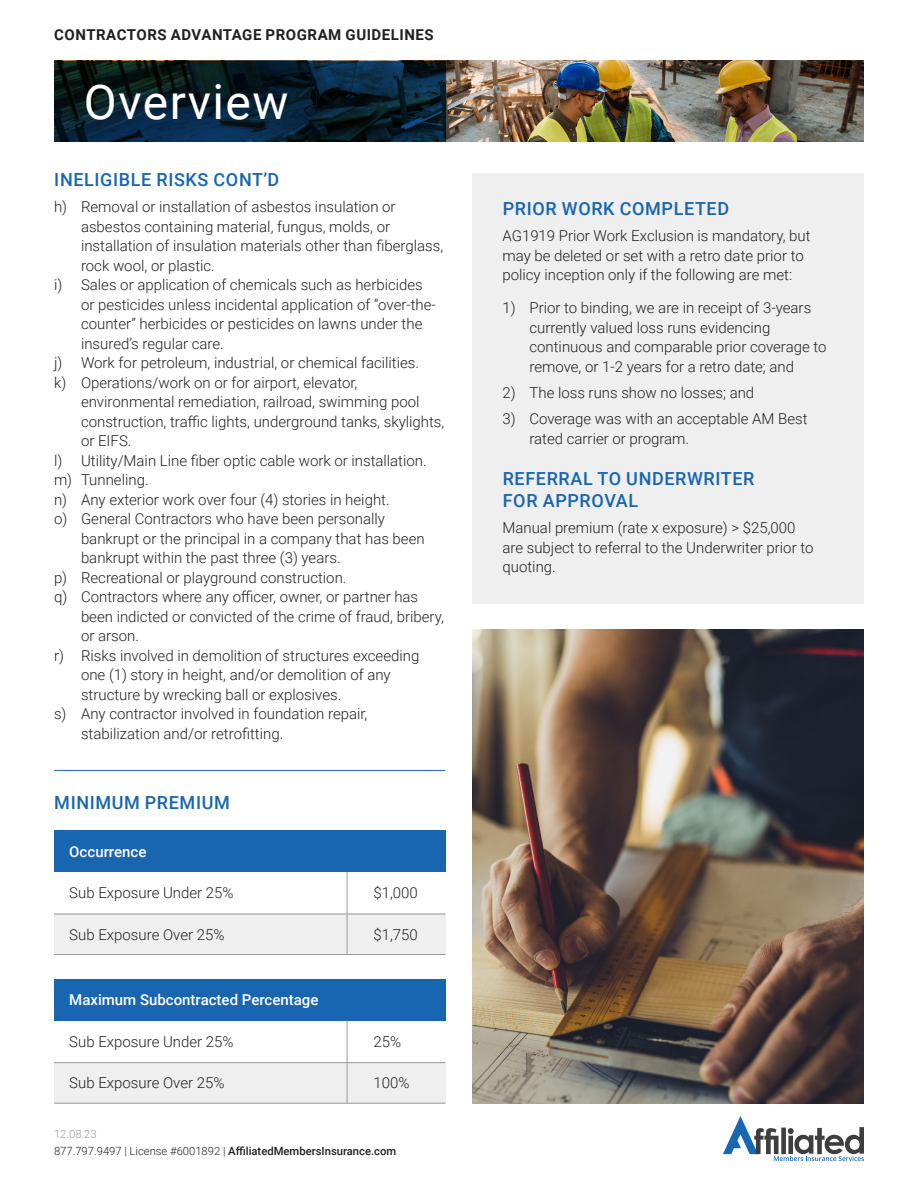
<style>
.page{position:relative;width:918px;height:1188px;background:#fff}
.page>*{position:absolute;margin:0;border:0;box-sizing:border-box;transform-origin:0 0}
.t1{font:48px "Roboto";letter-spacing:.03em;color:#fff}
.t2{font:500 18px/21.6px "Roboto";letter-spacing:.035em;color:#1865b0}
.t3{font:300 15px/19.5px "Roboto";color:#231f20}
.t4{font:500 15px "Roboto";color:#fff}
.t5{font:700 15px "Roboto";letter-spacing:.035em;color:#231f20}
.t6{font:500 11.25px "Roboto";color:#231f20}
.t7{font:300 11.25px "Roboto";color:#999}
.s1{font-weight:300}
</style>
<div class="page">
<svg style="left:723px;top:1116px;width:141px;height:45px"></svg>
<img style="left:446px;top:61px;width:418px;height:80px">
<div style="left:54px;top:830px;width:391px;height:42px;background:#1865b0"></div>
<div style="left:54px;top:913px;width:391px;height:42px;background:#efefef"></div>
<hr style="left:347px;top:872px;width:1px;height:83px;background:#999">
<hr style="left:54px;top:914px;width:391px;height:1px;background:#999">
<hr style="left:54px;top:954px;width:391px;height:1px;background:#999">
<div style="left:54px;top:979px;width:391px;height:42px;background:#1865b0"></div>
<div style="left:54px;top:1062px;width:391px;height:42px;background:#efefef"></div>
<hr style="left:347px;top:1021px;width:1px;height:83px;background:#999">
<hr style="left:54px;top:1062px;width:391px;height:1px;background:#999">
<hr style="left:54px;top:1103px;width:391px;height:1px;background:#999">
<div style="left:472px;top:173px;width:392px;height:430px;background:#efefef"></div>
<img style="left:472px;top:629px;width:392px;height:475px">
<hr style="left:54px;top:770px;width:391px;height:1px;background:#1865b0">
<svg style="left:54px;top:61px;width:392px;height:80px;background:#081f2e"></svg>
<p class="t5" style="left:54px;top:24px;width:381px">CONTRACTORS ADVANTAGE PROGRAM GUIDELINES</p>
<p class="t1" style="left:84px;top:68px;width:206px">Overview</p>
<p class="t2" style="left:54px;top:168px;width:227px">INELIGIBLE RISKS CONT’D</p>
<p class="t3" style="left:81px;top:197px;width:364px;text-indent:-27px">h) Removal or installation of asbestos insulation or asbestos containing material, fungus, molds, or installation of insulation materials other than fiberglass, rock wool, or plastic.</p>
<p class="t3" style="left:81px;top:275px;width:356px;text-indent:-27px">i) Sales or application of chemicals such as herbicides or pesticides unless incidental application of “over-the&shy;counter” herbicides or pesticides on lawns under the insured’s regular care.</p>
<p class="t3" style="left:54px;top:353px;width:367px">j) Work for petroleum, industrial, or chemical facilities.</p>
<p class="t3" style="left:81px;top:372px;width:365px;text-indent:-27px">k) Operations/work on or for airport, elevator, environmental remediation, railroad, swimming pool construction, traffic lights, underground tanks, skylights, or EIFS.</p>
<p class="t3" style="left:54px;top:450px;width:374px">l) Utility/Main Line fiber optic cable work or installation.</p>
<p class="t3" style="left:54px;top:470px;width:96px">m) Tunneling.</p>
<p class="t3" style="left:54px;top:489px;width:337px">n) Any exterior work over four (4) stories in height.</p>
<p class="t3" style="left:81px;top:509px;width:345px;text-indent:-27px">o) General Contractors who have been personally bankrupt or the principal in a company that has been bankrupt within the past three (3) years.</p>
<p class="t3" style="left:54px;top:567px;width:294px">p) Recreational or playground construction.</p>
<p class="t3" style="left:81px;top:587px;width:364px;text-indent:-27px">q) Contractors where any officer, owner, or partner has been indicted or convicted of the crime of fraud, bribery, or arson.</p>
<p class="t3" style="left:81px;top:645px;width:340px;text-indent:-27px">r) Risks involved in demolition of structures exceeding one (1) story in height, and/or demolition of any structure by wrecking ball or explosives.</p>
<p class="t3" style="left:81px;top:704px;width:288px;text-indent:-27px">s) Any contractor involved in foundation repair, stabilization and/or retrofitting.</p>
<p class="t2" style="left:54px;top:791px;width:177px">MINIMUM PREMIUM</p>
<p class="t4" style="left:69px;top:841px;width:79px">Occurrence</p>
<p class="t3" style="left:69px;top:883px;width:166px">Sub Exposure Under 25%</p>
<p class="t3" style="left:373px;top:883px;width:46px">$1,000</p>
<p class="t3" style="left:373px;top:924px;width:46px">$1,750</p>
<p class="t3" style="left:69px;top:924px;width:157px">Sub Exposure Over 25%</p>
<p class="t4" style="left:69px;top:990px;width:251px">Maximum Subcontracted Percentage</p>
<p class="t3" style="left:69px;top:1031px;width:166px">Sub Exposure Under 25%</p>
<p class="t3" style="left:373px;top:1031px;width:29px">25%</p>
<p class="t3" style="left:373px;top:1073px;width:38px">100%</p>
<p class="t3" style="left:69px;top:1073px;width:157px">Sub Exposure Over 25%</p>
<p class="t7" style="left:54px;top:1126px;width:44px">12.08.23</p>
<p class="t6" style="left:54px;top:1143px;width:344px"><span class="s1">877.797.9497 | License #6001892 |</span> AffiliatedMembersInsurance.com</p>
<p class="t2" style="left:503px;top:197px;width:228px">PRIOR WORK COMPLETED</p>
<p class="t3" style="left:502px;top:225px;width:310px">AG1919 Prior Work Exclusion is mandatory, but may be deleted or set with a retro date prior to policy inception only if the following are met:</p>
<p class="t3" style="left:529px;top:297px;width:299px;text-indent:-27px">1) Prior to binding, we are in receipt of 3-years currently valued loss runs evidencing continuous and comparable prior coverage to remove, or 1-2 years for a retro date; and</p>
<p class="t3" style="left:502px;top:382px;width:253px">2) The loss runs show no losses; and</p>
<p class="t3" style="left:529px;top:408px;width:280px;text-indent:-27px">3) Coverage was with an acceptable AM Best rated carrier or program.</p>
<p class="t2" style="left:503px;top:468px;width:253px">REFERRAL TO UNDERWRITER<br>FOR APPROVAL</p>
<p class="t3" style="left:502px;top:518px;width:312px">Manual premium (rate x exposure) &gt; $25,000 are subject to referral to the Underwriter prior to quoting.</p>
</div>
